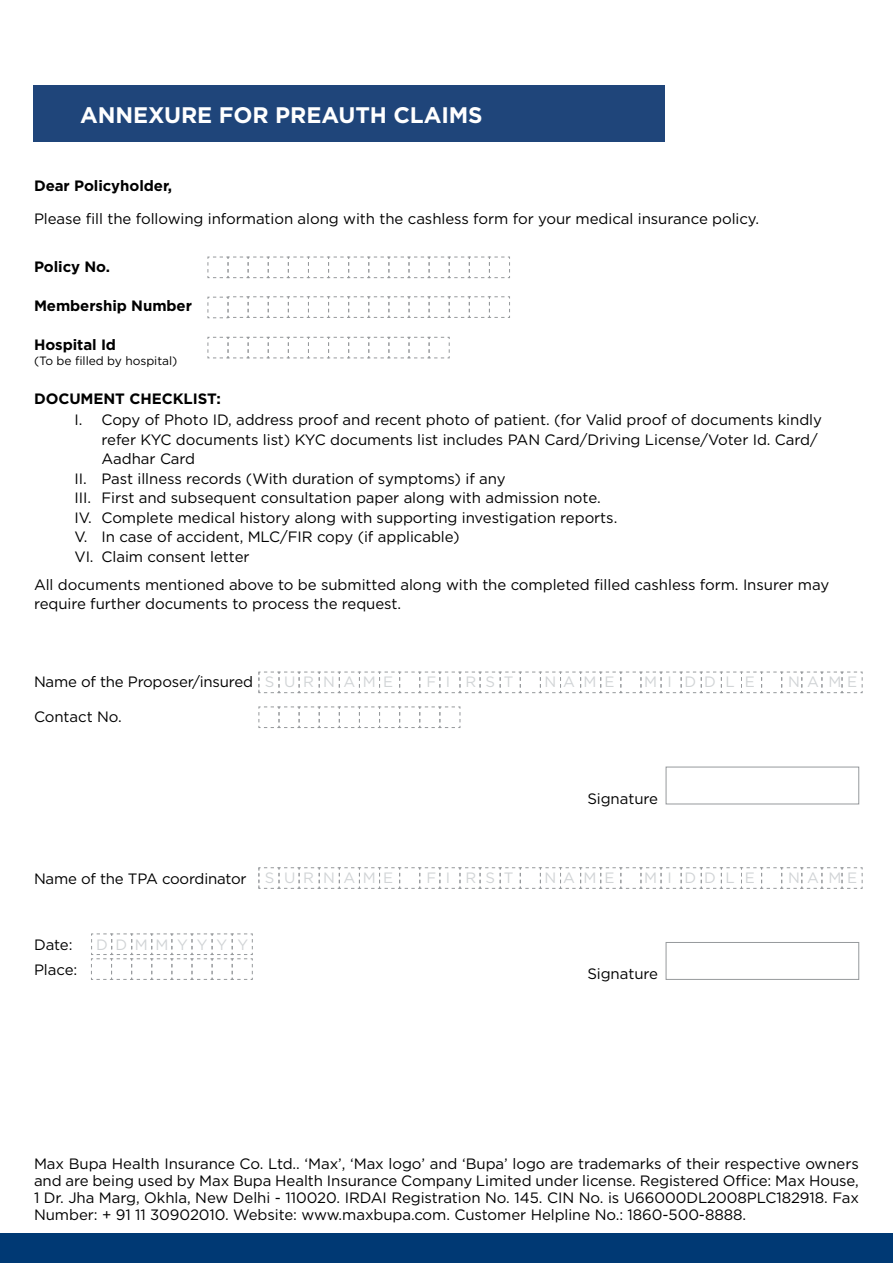
<style>
.page{position:relative;width:893px;height:1263px;background:#fff}
.page>*{position:absolute;margin:0;border:0;box-sizing:border-box;transform-origin:0 0}
.t1{font:700 22.5px "Gotham";letter-spacing:-.005em;color:#fff}
.t2{font:15px/17.2px "Gotham";letter-spacing:-.005em;color:#000}
.t3{font:700 15px "Gotham";letter-spacing:-.005em;color:#000}
.t4{font:15px "Gotham";letter-spacing:.585em;color:#d1d4d6}
.t5{font:12px "Gotham";letter-spacing:-.005em;color:#000}
</style>
<div class="page">
<div style="left:0;top:1233px;width:893px;height:30px;background:#003974"></div>
<div style="left:33px;top:86px;width:632px;height:56px;background:#1f457a"></div>
<svg style="left:207px;top:337px;width:243px;height:22px"></svg>
<svg style="left:207px;top:256px;width:303px;height:22px"></svg>
<svg style="left:207px;top:296px;width:303px;height:22px"></svg>
<svg style="left:258px;top:706px;width:203px;height:22px"></svg>
<div style="left:666px;top:767px;width:193px;height:37px;border:1px solid #96999c"></div>
<svg style="left:91px;top:933px;width:162px;height:47px"></svg>
<div style="left:666px;top:942px;width:193px;height:38px;border:1px solid #96999c"></div>
<svg style="left:258px;top:671px;width:605px;height:22px"></svg>
<svg style="left:258px;top:867px;width:605px;height:22px"></svg>
<h1 class="t1" style="left:80px;top:100px;width:404px">ANNEXURE FOR PREAUTH CLAIMS</h1>
<p class="t3" style="left:34px;top:176px;width:140px">Dear Policyholder,</p>
<p class="t2" style="left:34px;top:210px;width:727px">Please fill the following information along with the cashless form for your medical insurance policy.</p>
<p class="t3" style="left:34px;top:257px;width:78px">Policy No.</p>
<p class="t3" style="left:34px;top:296px;width:159px">Membership Number</p>
<p class="t3" style="left:34px;top:335px;width:84px">Hospital Id</p>
<p class="t5" style="left:34px;top:353px;width:145px">(To be filled by hospital)</p>
<p class="t3" style="left:34px;top:388px;width:188px">DOCUMENT CHECKLIST:</p>
<p class="t2" style="left:75px;top:411px;width:749px">I. Copy of Photo ID, address proof and recent photo of patient. (for Valid proof of documents kindly</p>
<p class="t2" style="left:102px;top:430px;width:718px">refer KYC documents list) KYC documents list includes PAN Card/Driving License/Voter Id. Card/</p>
<p class="t2" style="left:102px;top:450px;width:95px">Aadhar Card</p>
<p class="t2" style="left:75px;top:469px;width:433px">II. Past illness records (With duration of symptoms) if any</p>
<p class="t2" style="left:75px;top:489px;width:528px">III. First and subsequent consultation paper along with admission note.</p>
<p class="t2" style="left:75px;top:508px;width:544px">IV. Complete medical history along with supporting investigation reports.</p>
<p class="t2" style="left:75px;top:528px;width:387px">V. In case of accident, MLC/FIR copy (if applicable)</p>
<p class="t2" style="left:75px;top:547px;width:177px">VI. Claim consent letter</p>
<p class="t2" style="left:34px;top:574px;width:797px;line-height:19.5px">All documents mentioned above to be submitted along with the completed filled cashless form. Insurer may require further documents to process the request.</p>
<p class="t2" style="left:34px;top:673px;width:220px">Name of the Proposer/insured</p>
<p class="t2" style="left:34px;top:708px;width:89px">Contact No.</p>
<p class="t4" style="left:265px;top:672px;width:130px">S U R N A M E</p>
<p class="t4" style="left:427px;top:672px;width:88px">F I R S T</p>
<p class="t4" style="left:544px;top:672px;width:72px">N A M E</p>
<p class="t4" style="left:644px;top:672px;width:112px">MI DDLE</p>
<p class="t4" style="left:788px;top:672px;width:71px">NA ME</p>
<p class="t2" style="left:587px;top:789px;width:72px">Signature</p>
<p class="t2" style="left:34px;top:870px;width:214px">Name of the TPA coordinator</p>
<p class="t4" style="left:265px;top:868px;width:130px">S U R N A M E</p>
<p class="t4" style="left:427px;top:868px;width:88px">F I R S T</p>
<p class="t4" style="left:544px;top:868px;width:72px">N A M E</p>
<p class="t4" style="left:644px;top:868px;width:112px">MI DDLE</p>
<p class="t4" style="left:788px;top:868px;width:71px">NA ME</p>
<p class="t2" style="left:34px;top:932px;width:45px;line-height:24.9px">Date:<br>Place:</p>
<p class="t4" style="left:96px;top:935px;width:154px">D D M M Y Y Y Y</p>
<p class="t2" style="left:587px;top:965px;width:72px">Signature</p>
<p class="t2" style="left:34px;top:1154px;width:826px;text-align:justify">Max Bupa Health Insurance Co. Ltd.. ‘Max’, ‘Max logo’ and ‘Bupa’ logo are trademarks of their respective owners and are being used by Max Bupa Health Insurance Company Limited under license. Registered Office: Max House, 1 Dr. Jha Marg, Okhla, New Delhi - 110020. IRDAI Registration No. 145. CIN No. is U66000DL2008PLC182918. Fax Number: + 91 11 30902010. Website: www.maxbupa.com. Customer Helpline No.: 1860-500-8888.</p>
</div>
